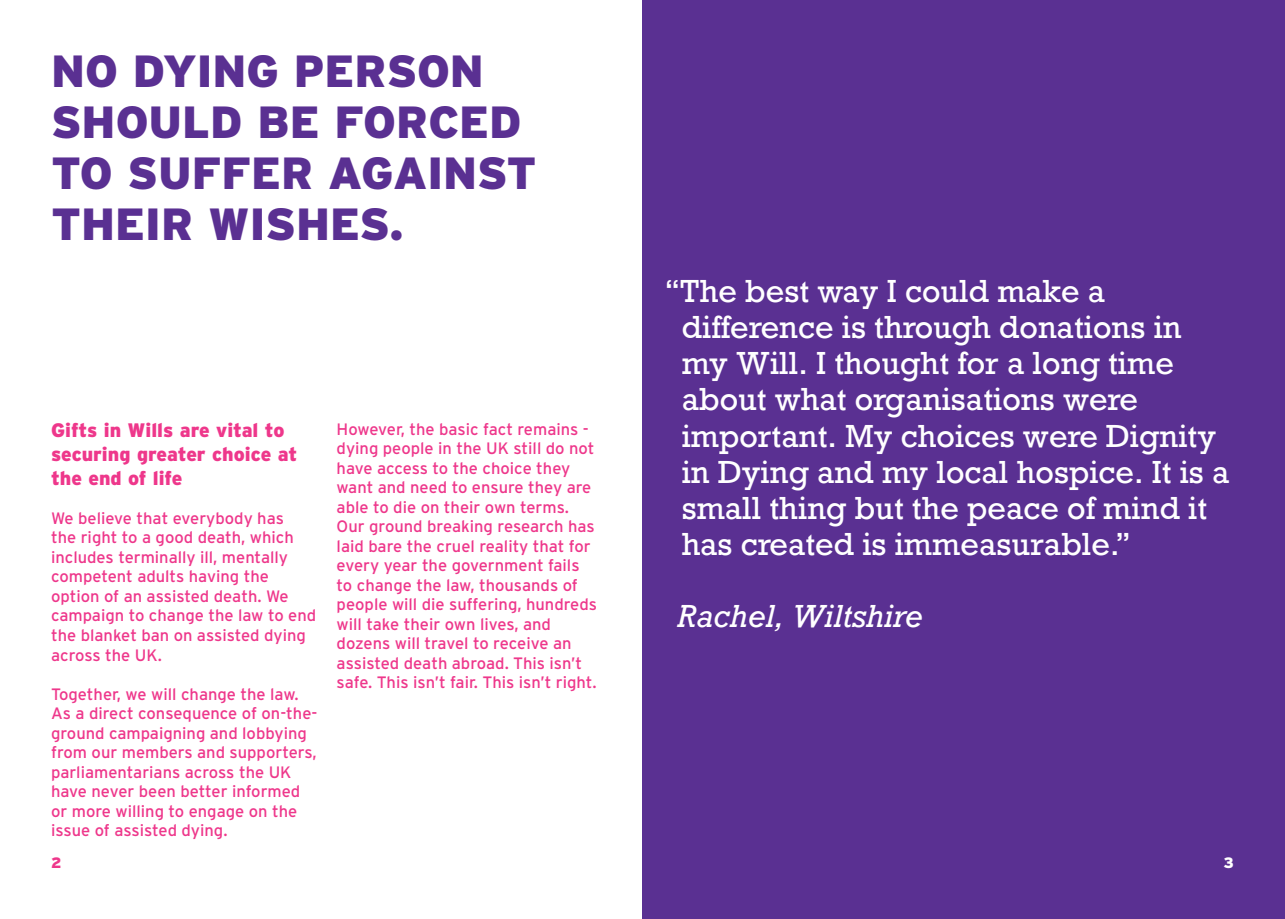
<style>
.page{position:relative;width:1285px;height:919px;background:#fff}
.page>*{position:absolute;margin:0;border:0;box-sizing:border-box;transform-origin:0 0}
.t1{font:900 45px/51px "Interstate";color:#5a3092}
.t2{font:30px/36px "Rockwell";color:#fff}
.t3{font:italic 30px "Rockwell";color:#fff}
.t4{font:900 19.5px/24px "Interstate";color:#ee378b}
.t5{font:16.5px/19.5px "Interstate";color:#ee378b}
.t6{font:900 15px "Interstate";color:#fff}
.t7{font:900 15px "Interstate";color:#ee378b}
</style>
<div class="page">
<div style="left:642px;top:0;width:642px;height:918px;background:#5a3092"></div>
<h1 class="t1" style="left:51px;top:45px;width:487px">NO DYING PERSON<br>SHOULD BE FORCED<br>TO SUFFER AGAINST<br>THEIR WISHES.</h1>
<p class="t4" style="left:51px;top:418px;width:248px">Gifts in Wills are vital to securing greater choice at the end of life</p>
<p class="t5" style="left:51px;top:508px;width:266px">We believe that everybody has<br>the right to a good death, which includes terminally ill, mentally competent adults having the option of an assisted death. We campaign to change the law to end the blanket ban on assisted dying across the UK.</p>
<p class="t5" style="left:51px;top:683px;width:268px">Together, we will change the law.<br>As a direct consequence of on-the&shy;ground campaigning and lobbying from our members and supporters, parliamentarians across the UK have never been better informed or more willing to engage on the issue of assisted dying.</p>
<p class="t7" style="left:51px;top:853px;width:12px">2</p>
<p class="t5" style="left:336px;top:419px;width:262px">However, the basic fact remains - dying people in the UK still do not have access to the choice they want and need to ensure they are able to die on their own terms.<br>Our ground breaking research has laid bare the cruel reality that for every year the government fails to change the law, thousands of people will die suffering, hundreds will take their own lives, and dozens will travel to receive an assisted death abroad. This isn’t safe. This isn’t fair. This isn’t right.</p>
<p class="t2" style="left:681px;top:274px;width:549px;text-indent:-17px">“The best way I could make a difference is through donations in my Will. I thought for a long time about what organisations were important. My choices were Dignity in Dying and my local hospice. It is a small thing but the peace of mind it has created is immeasurable.”</p>
<h2 class="t3" style="left:677px;top:597px;width:247px">Rachel, Wiltshire</h2>
<p class="t6" style="left:1223px;top:853px;width:12px">3</p>
</div>
